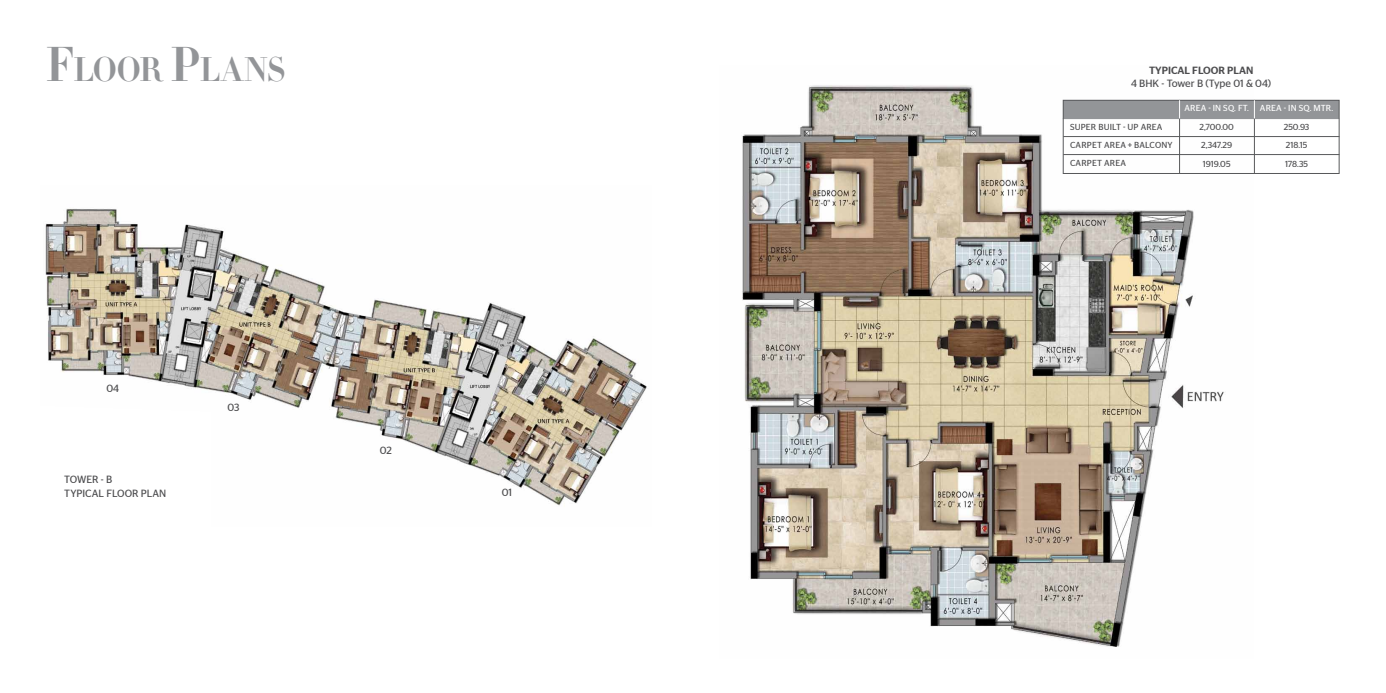
<style>
.page{position:relative;width:1386px;height:693px;background:#fff}
.page>*{position:absolute;margin:0;border:0;box-sizing:border-box;transform-origin:0 0}
.t1{font:33.69px "Didot HTF B16 Bold";letter-spacing:-.03em;color:#939598}
.t2{font:10.5px/13.1px "Stag Sans";color:#4d4d4f}
.t3{font:500 10.5px "Stag Sans";color:#4d4d4f}
.t4{font:8.75px/18.4px "Stag Sans";color:#4d4d4f}
.t5{font:8.75px "Stag Sans";color:#fff}
.s1{font-size:48.12px}
</style>
<div class="page">
<img style="left:45px;top:208px;width:602px;height:298px">
<img style="left:742px;top:85px;width:512px;height:562px">
<hr style="left:1063px;top:136px;width:276px;height:1px;background:#58595b">
<hr style="left:1063px;top:118px;width:276px;height:1px;background:#58595b">
<hr style="left:1063px;top:154px;width:276px;height:1px;background:#58595b">
<hr style="left:1179px;top:100px;width:1px;height:74px;background:#58595b">
<hr style="left:1254px;top:100px;width:1px;height:74px;background:#58595b">
<div style="left:1063px;top:100px;width:276px;height:18px;background:#939598"></div>
<div style="left:1063px;top:100px;width:276px;height:74px;border:1px solid #58595b"></div>
<svg style="left:1179px;top:100px;width:1px;height:18px"></svg>
<svg style="left:1254px;top:100px;width:1px;height:18px"></svg>
<h1 class="t1" style="left:45px;top:48px;width:242px"><span class="s1">F</span>LOOR <span class="s1">P</span>LANS</h1>
<p class="t2" style="left:106px;top:381px;width:14px">04</p>
<p class="t2" style="left:64px;top:473px;width:104px">TOWER - B<br>TYPICAL FLOOR PLAN</p>
<p class="t2" style="left:227px;top:401px;width:13px">03</p>
<p class="t2" style="left:380px;top:444px;width:14px">02</p>
<p class="t2" style="left:502px;top:486px;width:12px">01</p>
<p class="t3" style="left:1149px;top:65px;width:106px">TYPICAL FLOOR PLAN</p>
<p class="t2" style="left:1131px;top:77px;width:142px">4 BHK - TOWER B (TYPE 01 &amp; 04)</p>
<p class="t4" style="left:1070px;top:117px;width:11px">SUPER</p>
<p class="t4" style="left:1098px;top:117px;width:11px">BUILT</p>
<p class="t4" style="left:1123px;top:117px;width:30px">- UP AREA</p>
<p class="t4" style="left:1070px;top:136px;width:12px">CARPET</p>
<p class="t4" style="left:1104px;top:136px;width:12px">AREA</p>
<p class="t4" style="left:1128px;top:136px;width:19px">+ BALCONY</p>
<p class="t4" style="left:1070px;top:154px;width:12px">CARPET</p>
<p class="t4" style="left:1104px;top:154px;width:12px">AREA</p>
<p class="t5" style="left:1185px;top:103px;width:12px">AREA</p>
<p class="t5" style="left:1208px;top:103px;width:42px">- IN SQ. FT.</p>
<p class="t4" style="left:1199px;top:117px;width:36px">2,700.00<br>2,347.29<br>1919.05</p>
<p class="t5" style="left:1260px;top:103px;width:12px">AREA</p>
<p class="t5" style="left:1284px;top:103px;width:51px">- IN SQ. MTR.</p>
<p class="t4" style="left:1284px;top:117px;width:27px">250.93<br>218.15<br>178.35</p>
</div>
